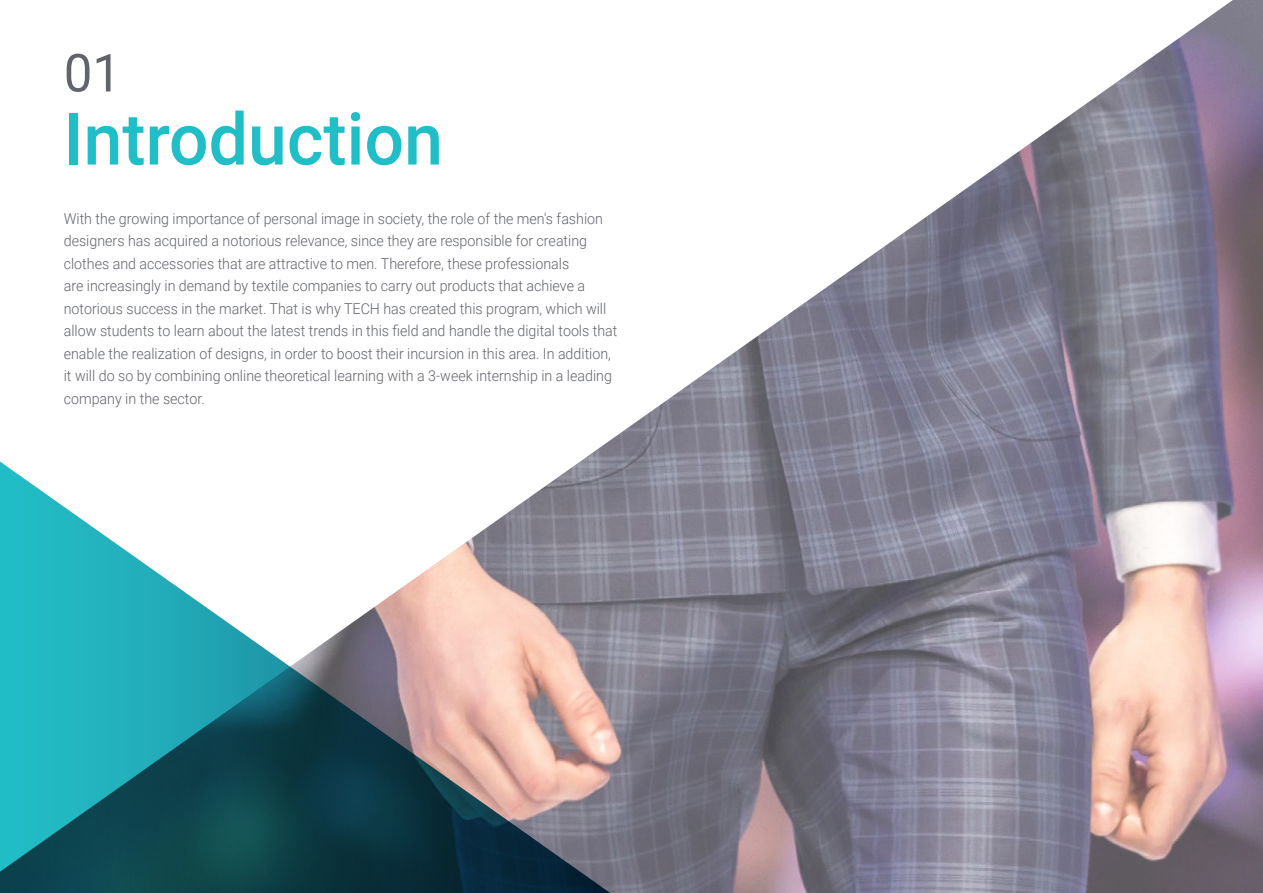
<style>
.page{position:relative;width:1263px;height:893px;background:#fff}
.page>*{position:absolute;margin:0;border:0;box-sizing:border-box;transform-origin:0 0}
.t1{font:500 72px "Roboto";color:#20bec6}
.t2{font:52.5px "Roboto";color:#61646a}
.t3{font:300 15px/22.5px "Roboto";color:#61646a;scale:.95 1}
</style>
<div class="page">
<img style="left:602px;top:0;width:661px;height:893px">
<svg style="left:0;top:446px;width:640px;height:447px"></svg>
<h2 class="t2" style="left:64px;top:36px;width:59px">01</h2>
<h1 class="t1" style="left:64px;top:89px;width:381px">Introduction</h1>
<p class="t3" style="left:64px;top:207px;width:584px">With the growing importance of personal image in society, the role of the men's fashion designers has acquired a notorious relevance, since they are responsible for creating clothes and accessories that are attractive to men. Therefore, these professionals<br>are increasingly in demand by textile companies to carry out products that achieve a notorious success in the market. That is why TECH has created this program, which will allow students to learn about the latest trends in this field and handle the digital tools that enable the realization of designs, in order to boost their incursion in this area. In addition, it will do so by combining online theoretical learning with a 3-week internship in a leading company in the sector.</p>
</div>
